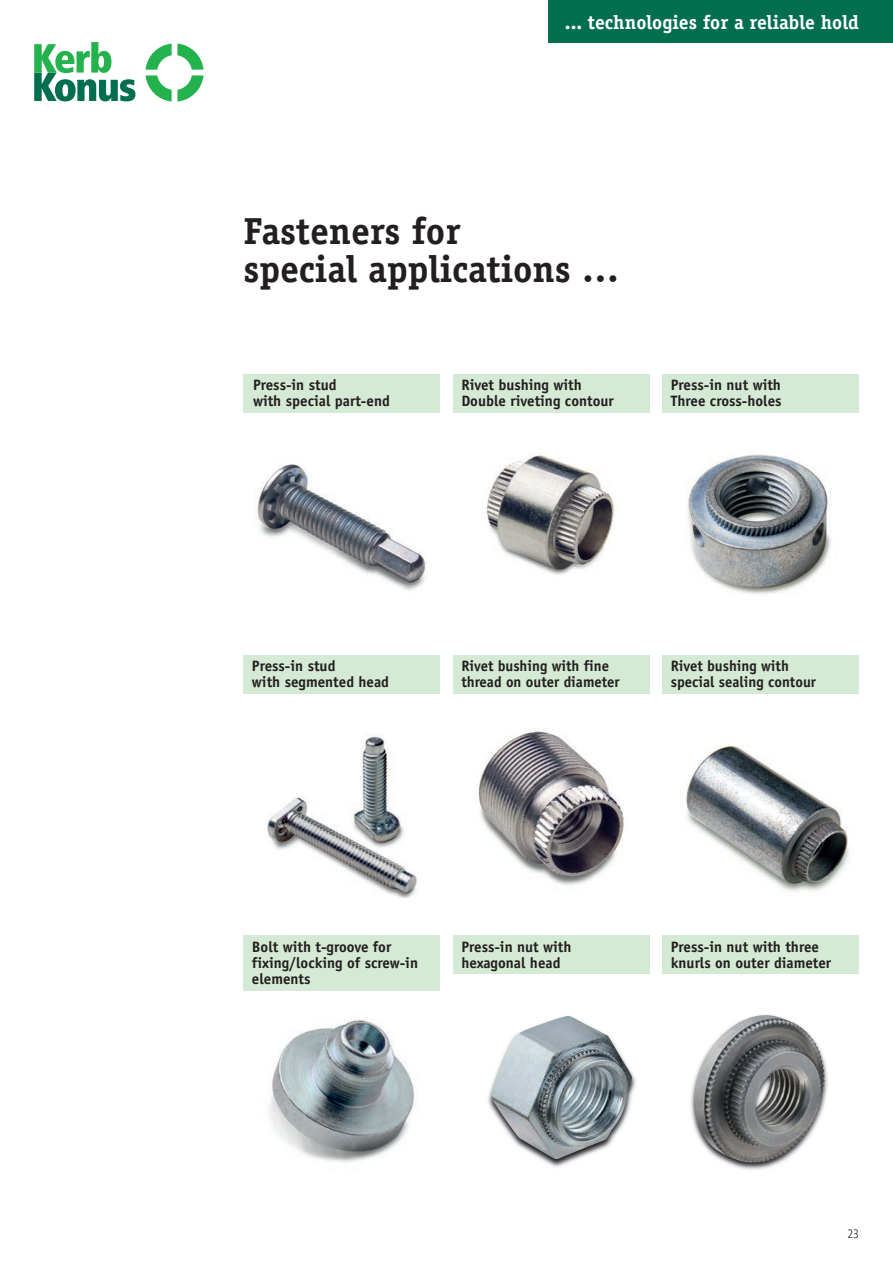
<style>
.page{position:relative;width:893px;height:1263px;background:#fff}
.page>*{position:absolute;margin:0;border:0;box-sizing:border-box;transform-origin:0 0}
.t1{font:700 37.5px/38.2px "Officina Serif";color:#231f20}
.t2{font:700 19.5px "Officina Serif";color:#fff}
.t3{font:700 15px/15.9px "Officina Sans";color:#231f20}
.t4{font:300 condensed 12px "Frutiger";color:#231f20}
</style>
<div class="page">
<img style="left:269px;top:1019px;width:146px;height:143px">
<img style="left:256px;top:464px;width:171px;height:127px">
<img style="left:267px;top:733px;width:151px;height:164px">
<img style="left:486px;top:453px;width:129px;height:122px">
<img style="left:478px;top:730px;width:146px;height:155px">
<img style="left:488px;top:1015px;width:148px;height:152px">
<img style="left:491px;top:1016px;width:141px;height:143px">
<img style="left:687px;top:454px;width:144px;height:140px">
<img style="left:686px;top:745px;width:164px;height:147px">
<img style="left:691px;top:1056px;width:137px;height:114px">
<img style="left:694px;top:1015px;width:129px;height:147px">
<div style="left:243px;top:374px;width:197px;height:38px;background:#d5ead4"></div>
<div style="left:453px;top:374px;width:197px;height:38px;background:#d5ead4"></div>
<div style="left:243px;top:655px;width:197px;height:38px;background:#d5ead4"></div>
<div style="left:453px;top:655px;width:197px;height:38px;background:#d5ead4"></div>
<div style="left:243px;top:935px;width:197px;height:56px;background:#d5ead4"></div>
<div style="left:453px;top:935px;width:197px;height:39px;background:#d5ead4"></div>
<div style="left:662px;top:374px;width:197px;height:38px;background:#d5ead4"></div>
<div style="left:662px;top:655px;width:197px;height:38px;background:#d5ead4"></div>
<div style="left:662px;top:935px;width:197px;height:39px;background:#d5ead4"></div>
<div style="left:549px;top:0;width:344px;height:43px;background:#016f4e"></div>
<svg style="left:34px;top:42px;width:101px;height:59px"></svg>
<svg style="left:146px;top:44px;width:58px;height:58px"></svg>
<h2 class="t2" style="left:565px;top:10px;width:296px">... technologies for a reliable hold</h2>
<h1 class="t1" style="left:243px;top:211px;width:377px">Fasteners for<br>special applications …</h1>
<p class="t3" style="left:253px;top:377px;width:138px">Press-in stud<br>with special part-end</p>
<p class="t3" style="left:461px;top:377px;width:154px">Rivet bushing with<br>Double riveting contour</p>
<p class="t3" style="left:671px;top:377px;width:112px">Press-in nut with<br>Three cross-holes</p>
<p class="t3" style="left:252px;top:658px;width:139px">Press-in stud<br>with segmented head</p>
<p class="t3" style="left:461px;top:658px;width:160px">Rivet bushing with fine thread on outer diameter</p>
<p class="t3" style="left:671px;top:658px;width:147px">Rivet bushing with special sealing contour</p>
<p class="t3" style="left:252px;top:938px;width:168px">Bolt with t-groove for fixing/locking of screw-in elements</p>
<p class="t3" style="left:461px;top:938px;width:112px">Press-in nut with hexagonal head</p>
<p class="t3" style="left:671px;top:938px;width:162px">Press-in nut with three knurls on outer diameter</p>
<p class="t4" style="left:847px;top:1227px;width:13px">23</p>
</div>
